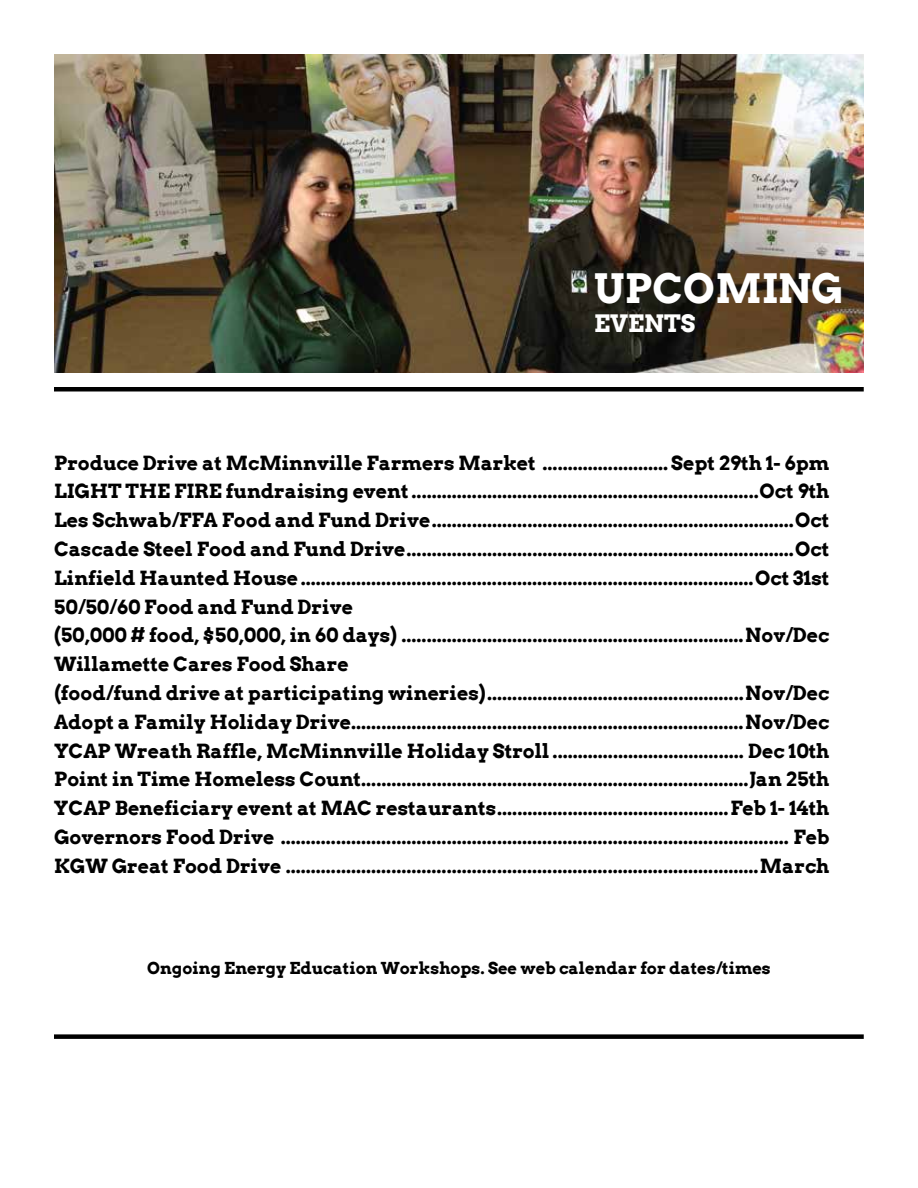
<style>
.page{position:relative;width:918px;height:1188px;background:#fff}
.page>*{position:absolute;margin:0;border:0;box-sizing:border-box;transform-origin:0 0}
.t1{font:700 40.5px "Arvo";color:#fff}
.t2{font:700 24px "Arvo";color:#fff}
.t3{font:700 19.5px/28.8px "Arvo";color:#000}
.t4{font:700 16.5px "Arvo";color:#000}
</style>
<div class="page">
<img style="left:54px;top:54px;width:810px;height:319px">
<div style="left:54px;top:387px;width:810px;height:5px;background:#000"></div>
<div style="left:54px;top:1034px;width:810px;height:5px;background:#000"></div>
<h1 class="t1" style="left:594px;top:263px;width:251px">UPCOMING</h1>
<p class="t2" style="left:594px;top:309px;width:103px">EVENTS</p>
<p class="t3" style="left:54px;top:448px;width:777px">Produce Drive at McMinnville Farmers Market .........................Sept 29th 1- 6pm LIGHT THE FIRE fundraising event.....................................................................Oct 9th Les Schwab/FFA Food and Fund Drive........................................................................Oct Cascade Steel Food and Fund Drive.............................................................................Oct Linfield Haunted House..........................................................................................Oct 31st 50/50/60 Food and Fund Drive<br>(50,000 # food, $50,000, in 60 days) ....................................................................Nov/Dec Willamette Cares Food Share<br>(food/fund drive at participating wineries)...................................................Nov/Dec Adopt a Family Holiday Drive..............................................................................Nov/Dec YCAP Wreath Raffle, McMinnville Holiday Stroll...................................... Dec 10th Point in Time Homeless Count.............................................................................Jan 25th YCAP Beneficiary event at MAC restaurants..............................................Feb 1- 14th Governors Food Drive ..................................................................................................... Feb KGW Great Food Drive ..............................................................................................March</p>
<p class="t4" style="left:147px;top:957px;width:625px">Ongoing Energy Education Workshops. See web calendar for dates/times</p>
</div>
